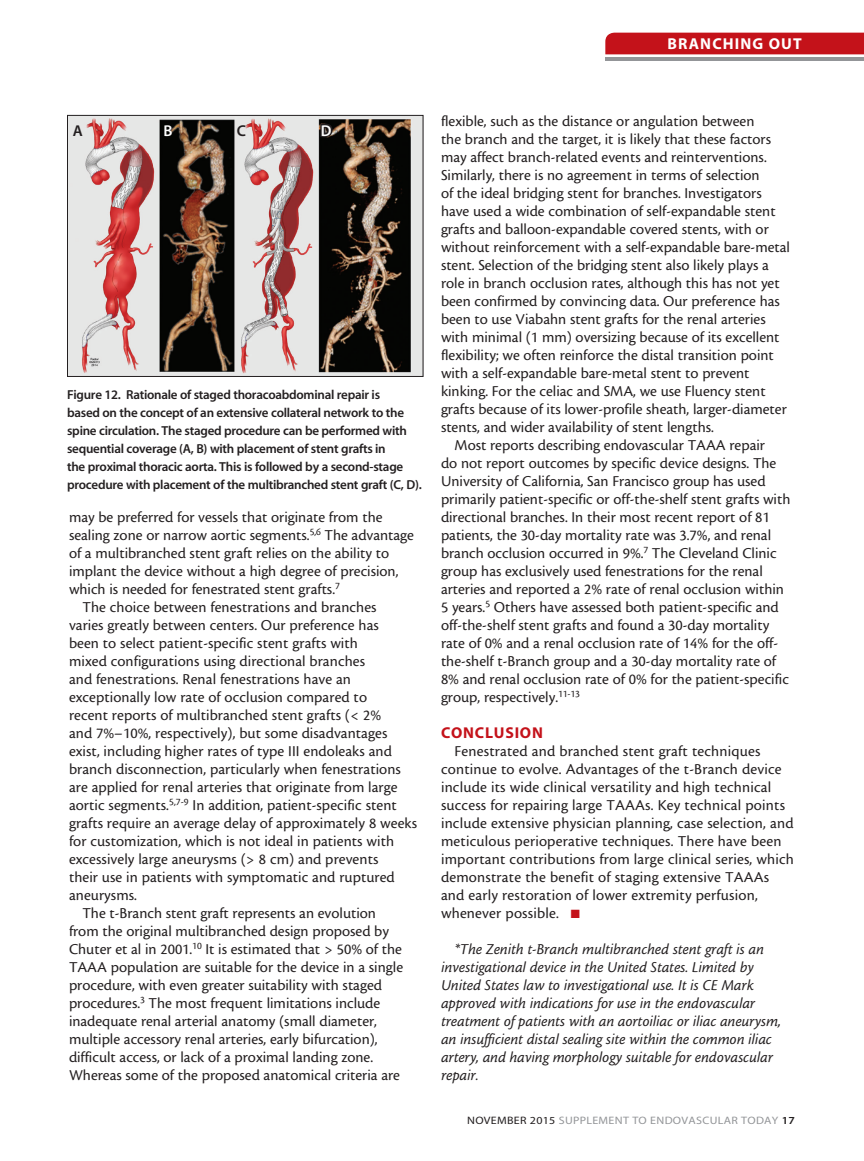
<style>
.page{position:relative;width:864px;height:1161px;background:#fff}
.page>*{position:absolute;margin:0;border:0;box-sizing:border-box;transform-origin:0 0}
.t1{font:15.9px "Myriad MM SC750 700 600";letter-spacing:.07em;color:#fff}
.body{font:15.75px/18px "Cronos MM 408 10";color:#231f20}
.bio{font:15.75px/18px "Cronos MM It 408 10";color:#231f20}
.subhead{font:15.75px "Myriad MM 700 600";letter-spacing:.05em;color:#c4121a}
.t2{font:15.75px "Myriad MM 565 600";color:#231f20}
.t3{font:15.75px "Myriad MM 565 600";color:#fff}
.t4{font:13.05px/18px "Myriad MM 565 600";letter-spacing:-.02em;color:#231f20}
.t5{font:10.8px "Myriad MM 400 600";letter-spacing:.025em;color:#939598;scale:1.11 1}
.s1{color:#c4121a}
.s2{color:#231f20}
.s3{font-family:"Myriad MM 565 600";color:#231f20}
</style>
<div class="page">
<div style="left:605px;top:33px;width:259px;height:21px;background:#c4121a"></div>
<hr style="left:605px;top:57px;width:259px;height:3px;background:#939598">
<img style="left:69px;top:117px;width:352px;height:258px">
<div style="left:67px;top:115px;width:356px;height:262px;border:1px solid #231f20"></div>
<svg style="left:319px;top:121px;width:16px;height:18px"></svg>
<p class="t1" style="left:668px;top:36px;width:136px">BRANCHING OUT</p>
<p class="t2" style="left:73px;top:123px;width:12px">A</p>
<p class="t3" style="left:164px;top:123px;width:11px">B</p>
<p class="t2" style="left:237px;top:123px;width:11px">C</p>
<p class="t3" style="left:321px;top:123px;width:12px">D</p>
<p class="t4" style="left:67px;top:386px;width:356px">Figure 12. Rationale of staged thoracoabdominal repair is<br>based on the concept of an extensive collateral network to the spine circulation. The staged procedure can be performed with sequential coverage (A, B) with placement of stent grafts in<br>the proximal thoracic aorta. This is followed by a second-stage procedure with placement of the multibranched stent graft (C, D).</p>
<p class="body" style="left:69px;top:508px;width:347px">may be preferred for vessels that originate from the sealing zone or narrow aortic segments.<sup>5,6</sup> The advantage of a multibranched stent graft relies on the ability to implant the device without a high degree of precision, which is needed for fenestrated stent grafts.<sup>7</sup></p>
<p class="body" style="left:69px;top:598px;width:350px;text-indent:14px">The choice between fenestrations and branches<br>varies greatly between centers. Our preference has<br>been to select patient-specific stent grafts with<br>mixed configurations using directional branches<br>and fenestrations. Renal fenestrations have an exceptionally low rate of occlusion compared to<br>recent reports of multibranched stent grafts (&lt; 2%<br>and 7%–10%, respectively), but some disadvantages exist, including higher rates of type III endoleaks and branch disconnection, particularly when fenestrations are applied for renal arteries that originate from large aortic segments.<sup>5,7-9</sup> In addition, patient-specific stent grafts require an average delay of approximately 8 weeks for customization, which is not ideal in patients with excessively large aneurysms (&gt; 8 cm) and prevents<br>their use in patients with symptomatic and ruptured aneurysms.</p>
<p class="body" style="left:69px;top:904px;width:336px;text-indent:14px">The t-Branch stent graft represents an evolution from the original multibranched design proposed by Chuter et al in 2001.<sup>10</sup> It is estimated that &gt; 50% of the TAAA population are suitable for the device in a single procedure, with even greater suitability with staged procedures.<sup>3</sup> The most frequent limitations include inadequate renal arterial anatomy (small diameter, multiple accessory renal arteries, early bifurcation), difficult access, or lack of a proximal landing zone.<br>Whereas some of the proposed anatomical criteria are</p>
<p class="body" style="left:441px;top:112px;width:351px">flexible, such as the distance or angulation between<br>the branch and the target, it is likely that these factors may affect branch-related events and reinterventions.<br>Similarly, there is no agreement in terms of selection<br>of the ideal bridging stent for branches. Investigators have used a wide combination of self-expandable stent grafts and balloon-expandable covered stents, with or without reinforcement with a self-expandable bare-metal stent. Selection of the bridging stent also likely plays a role in branch occlusion rates, although this has not yet been confirmed by convincing data. Our preference has been to use Viabahn stent grafts for the renal arteries with minimal (1 mm) oversizing because of its excellent flexibility; we often reinforce the distal transition point with a self-expandable bare-metal stent to prevent kinking. For the celiac and SMA, we use Fluency stent grafts because of its lower-profile sheath, larger-diameter stents, and wider availability of stent lengths.</p>
<p class="body" style="left:441px;top:436px;width:351px;text-indent:14px">Most reports describing endovascular TAAA repair<br>do not report outcomes by specific device designs. The University of California, San Francisco group has used primarily patient-specific or off-the-shelf stent grafts with directional branches. In their most recent report of 81 patients, the 30-day mortality rate was 3.7%, and renal branch occlusion occurred in 9%.<sup>7</sup> The Cleveland Clinic group has exclusively used fenestrations for the renal arteries and reported a 2% rate of renal occlusion within 5 years.<sup>5</sup> Others have assessed both patient-specific and off-the-shelf stent grafts and found a 30-day mortality rate of 0% and a renal occlusion rate of 14% for the off&shy;the-shelf t-Branch group and a 30-day mortality rate of 8% and renal occlusion rate of 0% for the patient-specific group, respectively.<sup>11-13</sup></p>
<p class="subhead" style="left:441px;top:725px;width:103px">CONCLUSION</p>
<p class="body" style="left:441px;top:742px;width:355px;text-indent:14px">Fenestrated and branched stent graft techniques continue to evolve. Advantages of the t-Branch device include its wide clinical versatility and high technical success for repairing large TAAAs. Key technical points include extensive physician planning, case selection, and meticulous perioperative techniques. There have been important contributions from large clinical series, which demonstrate the benefit of staging extensive TAAAs and early restoration of lower extremity perfusion, whenever possible. <span class="s1">■</span></p>
<p class="bio" style="left:441px;top:940px;width:341px;text-indent:14px">*The Zenith t-Branch multibranched stent graft is an investigational device in the United States. Limited by United States law to investigational use. It is CE Mark approved with indications for use in the endovascular treatment of patients with an aortoiliac or iliac aneurysm, an insufficient distal sealing site within the common iliac artery, and having morphology suitable for endovascular repair.</p>
<p class="t5" style="left:467px;top:1115px;width:297px"><span class="s2">NOVEMBER 2015</span> SUPPLEMENT TO ENDOVASCULAR TODAY <span class="s3">17</span></p>
</div>
